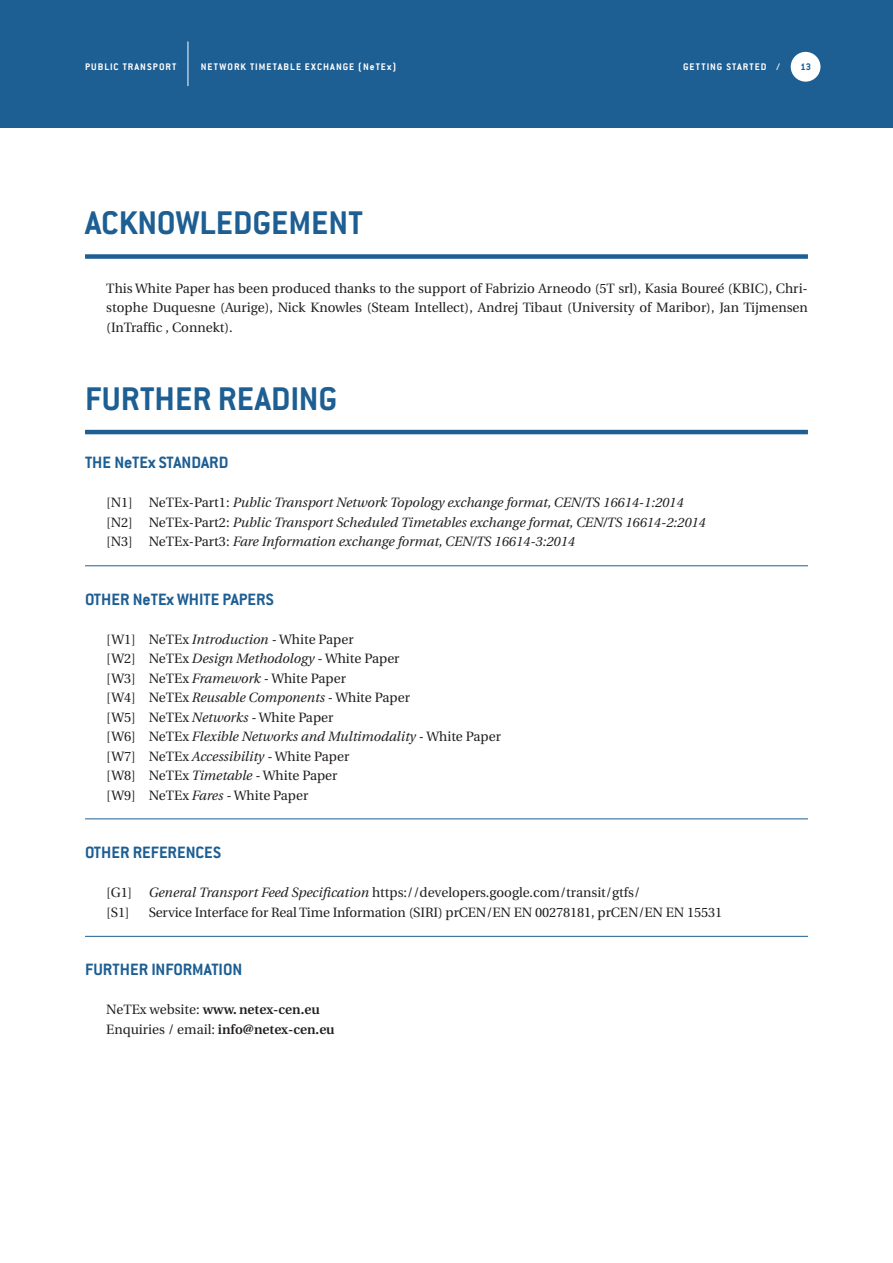
<style>
.page{position:relative;width:893px;height:1263px;background:#fff}
.page>*{position:absolute;margin:0;border:0;box-sizing:border-box;transform-origin:0 0}
.t1{font:700 36px "Conduit ITC";color:#1d5e93}
.t2{font:700 18px "Conduit ITC";color:#1d5e93}
.t3{font:13.5px/19.5px "Utopia";color:#231f20}
.t4{font:italic 13.5px/19.5px "Utopia";color:#231f20}
.t5{font:600 13.5px/19.5px "Utopia";color:#231f20}
.t6{font:700 10.5px "Conduit ITC";letter-spacing:.1em;color:#fff}
.t7{font:700 10.5px "Conduit ITC";color:#1d5e93}
.s1{font-style:normal}
.s2{font-style:italic}
.s3{font-weight:400}
</style>
<div class="page">
<div style="left:0;top:0;width:893px;height:128px;background:#1d5e93"></div>
<div style="left:791px;top:52px;width:29px;height:30px;background:#fff;border-radius:50%"></div>
<hr style="left:188px;top:41px;width:1px;height:45px;background:#fff">
<div style="left:85px;top:254px;width:723px;height:5px;background:#1d5e93"></div>
<hr style="left:85px;top:430px;width:723px;height:4px;background:#1d5e93">
<hr style="left:85px;top:565px;width:723px;height:1px;background:#1d5e93">
<hr style="left:85px;top:819px;width:723px;height:1px;background:#1d5e93">
<hr style="left:85px;top:936px;width:723px;height:1px;background:#1d5e93">
<p class="t6" style="left:85px;top:60px;width:93px">PUBLIC TRANSPORT</p>
<p class="t6" style="left:201px;top:60px;width:197px">NETWORK TIMETABLE EXCHANGE (NeTEx)</p>
<p class="t6" style="left:683px;top:60px;width:98px">GETTING STARTED /</p>
<p class="t7" style="left:800px;top:60px;width:12px">13</p>
<h1 class="t1" style="left:85px;top:202px;width:279px">ACKNOWLEDGEMENT</h1>
<p class="t3" style="left:106px;top:278px;width:703px;text-align:justify">This White Paper has been produced thanks to the support of Fabrizio Arneodo (5T srl), Kasia Boureé (KBIC), Chri&shy;stophe Duquesne (Aurige), Nick Knowles (Steam Intellect), Andrej Tibaut (University of Maribor), Jan Tijmensen (InTraffic , Connekt).</p>
<h1 class="t1" style="left:85px;top:377px;width:254px">FURTHER READING</h1>
<h2 class="t2" style="left:85px;top:452px;width:145px">THE NeTEx STANDARD</h2>
<p class="t4" style="left:106px;top:493px;width:601px"><span class="s1">[N1] NeTEx-Part1:</span> Public Transport Network Topology exchange format, CEN/TS 16614-1:2014 <span class="s1">[N2] NeTEx-Part2:</span> Public Transport Scheduled Timetables exchange format, CEN/TS 16614-2:2014 <span class="s1">[N3] NeTEx-Part3:</span> Fare Information exchange format, CEN/TS 16614-3:2014</p>
<h2 class="t2" style="left:85px;top:588px;width:190px">OTHER NeTEx WHITE PAPERS</h2>
<p class="t3" style="left:106px;top:629px;width:396px">[W1] NeTEx <span class="s2">Introduction</span> - White Paper<br>[W2] NeTEx <span class="s2">Design Methodology</span> - White Paper<br>[W3] NeTEx <span class="s2">Framework</span> - White Paper<br>[W4] NeTEx <span class="s2">Reusable Components</span> - White Paper<br>[W5] NeTEx <span class="s2">Networks</span> - White Paper<br>[W6] NeTEx <span class="s2">Flexible Networks and Multimodality</span> - White Paper [W7] NeTEx <span class="s2">Accessibility</span> - White Paper<br>[W8] NeTEx <span class="s2">Timetable</span> - White Paper<br>[W9] NeTEx <span class="s2">Fares</span> - White Paper</p>
<h2 class="t2" style="left:85px;top:842px;width:137px">OTHER REFERENCES</h2>
<p class="t3" style="left:106px;top:883px;width:535px">[G1] <span class="s2">General Transport Feed Specification</span> https://developers.google.com/transit/gtfs/ [S1]</p>
<p class="t3" style="left:149px;top:902px;width:575px">Service Interface for Real Time Information (SIRI) prCEN/EN EN 00278181, prCEN/EN EN 15531</p>
<h2 class="t2" style="left:85px;top:959px;width:159px">FURTHER INFORMATION</h2>
<p class="t5" style="left:106px;top:1000px;width:230px"><span class="s3">NeTEx website:</span> www. netex-cen.eu<br><span class="s3">Enquiries / email:</span> info@netex-cen.eu</p>
</div>
